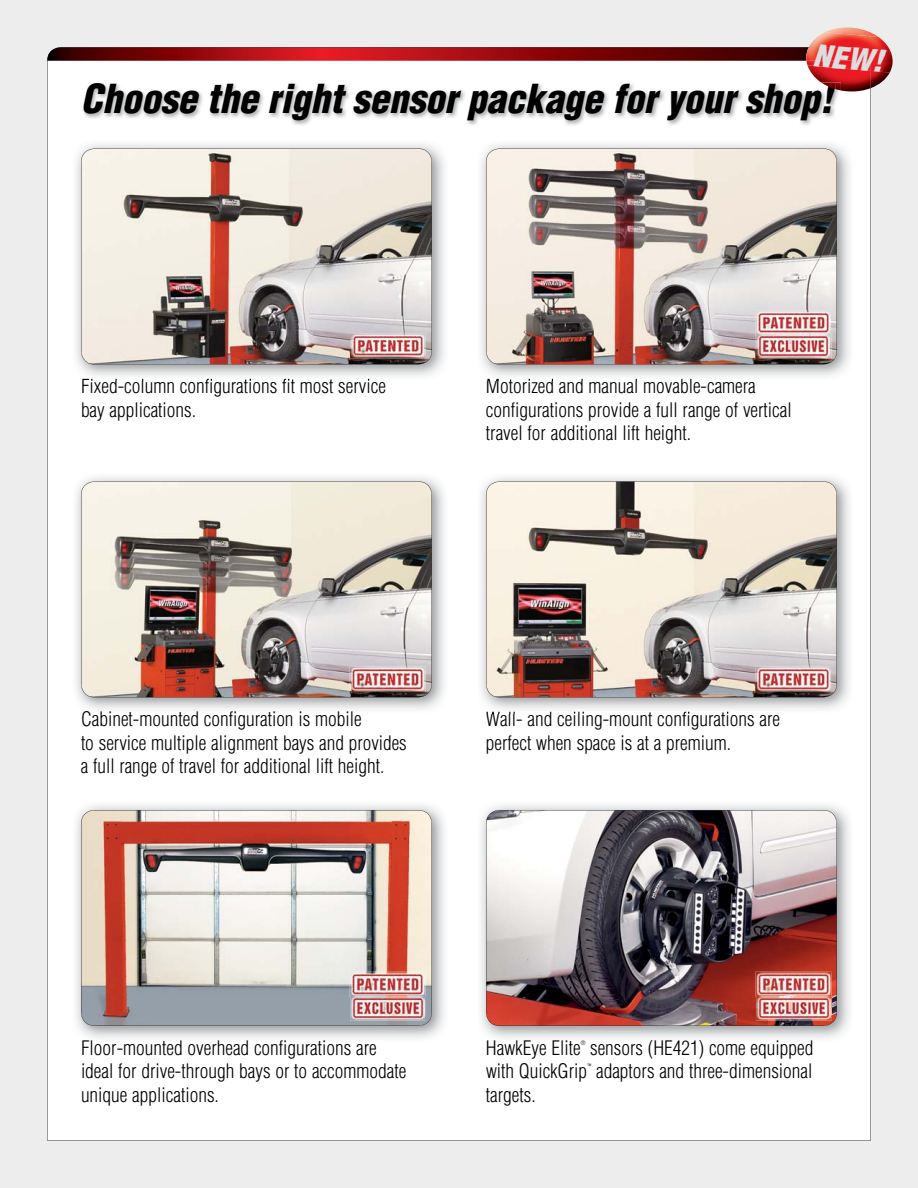
<style>
.page{position:relative;width:918px;height:1188px;background:#ededee}
.page>*{position:absolute;margin:0;border:0;box-sizing:border-box;transform-origin:0 0}
.t1{font:italic 900 condensed 39px "Helvetica";color:#000}
.t2{font:italic 900 condensed 29.7px "Helvetica";color:#dcddde;scale:1.09 1}
.t3{font:300 condensed 19.5px/23.4px "Helvetica";color:#000}
.t4{font:300 condensed 5.85px "Helvetica";color:#000}
</style>
<div class="page">
<div style="left:47px;top:47px;width:824px;height:1094px;background:#fff"></div>
<div style="left:82px;top:82px;width:759px;height:44px;background:#fff"></div>
<img style="left:84px;top:83px;width:752px;height:37px">
<img style="left:73px;top:473px;width:375px;height:240px">
<img style="left:81px;top:481px;width:351px;height:216px">
<img style="left:73px;top:802px;width:375px;height:240px">
<svg style="left:81px;top:810px;width:351px;height:216px"></svg>
<img style="left:478px;top:802px;width:375px;height:240px">
<svg style="left:486px;top:810px;width:351px;height:216px"></svg>
<img style="left:73px;top:140px;width:375px;height:240px">
<img style="left:82px;top:379px;width:304px;height:1px">
<svg style="left:81px;top:148px;width:351px;height:217px"></svg>
<img style="left:478px;top:473px;width:375px;height:240px">
<img style="left:486px;top:712px;width:294px;height:1px">
<img style="left:486px;top:481px;width:351px;height:216px">
<img style="left:478px;top:140px;width:375px;height:240px">
<img style="left:487px;top:379px;width:219px;height:1px">
<img style="left:486px;top:148px;width:351px;height:217px">
<img style="left:756px;top:357px;width:75px;height:2px">
<img style="left:756px;top:336px;width:75px;height:21px">
<img style="left:350px;top:995px;width:76px;height:25px">
<img style="left:352px;top:997px;width:72px;height:21px">
<img style="left:756px;top:995px;width:76px;height:25px">
<img style="left:758px;top:997px;width:72px;height:21px">
<img style="left:350px;top:333px;width:76px;height:26px">
<img style="left:352px;top:335px;width:72px;height:21px">
<img style="left:755px;top:666px;width:76px;height:26px">
<img style="left:758px;top:669px;width:71px;height:20px">
<img style="left:755px;top:310px;width:76px;height:26px">
<img style="left:757px;top:335px;width:73px;height:1px">
<img style="left:758px;top:313px;width:71px;height:20px">
<img style="left:350px;top:666px;width:75px;height:26px">
<img style="left:352px;top:669px;width:71px;height:20px">
<img style="left:350px;top:972px;width:75px;height:23px">
<img style="left:350px;top:995px;width:75px;height:2px">
<img style="left:352px;top:974px;width:71px;height:20px">
<img style="left:756px;top:972px;width:75px;height:23px">
<img style="left:756px;top:995px;width:75px;height:2px">
<img style="left:758px;top:974px;width:71px;height:20px">
<img style="left:826px;top:28px;width:43px;height:4px">
<img style="left:871px;top:73px;width:19px;height:15px">
<img style="left:808px;top:71px;width:62px;height:20px">
<svg style="left:870px;top:73px;width:1px;height:15px"></svg>
<img style="left:821px;top:82px;width:20px;height:8px">
<img style="left:821px;top:83px;width:15px;height:6px">
<img style="left:809px;top:32px;width:84px;height:41px">
<img style="left:806px;top:47px;width:3px;height:24px">
<img style="left:809px;top:61px;width:62px;height:10px">
<img style="left:809px;top:47px;width:62px;height:14px">
<h2 class="t2" style="left:815px;top:37px;width:66px;rotate:5deg">NEW!</h2>
<h1 class="t1" style="left:81px;top:74px;width:753px">Choose the right sensor package for your shop!</h1>
<p class="t3" style="left:81px;top:375px;width:306px">Fixed-column configurations fit most service bay applications.</p>
<p class="t3" style="left:486px;top:375px;width:307px">Motorized and manual movable-camera configurations provide a full range of vertical travel for additional lift height.</p>
<p class="t3" style="left:81px;top:707px;width:327px">Cabinet-mounted configuration is mobile<br>to service multiple alignment bays and provides a full range of travel for additional lift height.</p>
<p class="t3" style="left:486px;top:707px;width:296px">Wall- and ceiling-mount configurations are perfect when space is at a premium.</p>
<p class="t3" style="left:81px;top:1036px;width:327px">Floor-mounted overhead configurations are ideal for drive-through bays or to accommodate unique applications.</p>
<p class="t3" style="left:486px;top:1036px;width:96px">HawkEye Elite</p>
<p class="t4" style="left:581px;top:1039px;width:6px">®</p>
<p class="t3" style="left:590px;top:1036px;width:225px">sensors (HE421) come equipped</p>
<p class="t3" style="left:486px;top:1059px;width:103px">with QuickGrip</p>
<p class="t4" style="left:587px;top:1063px;width:6px">™</p>
<p class="t3" style="left:596px;top:1059px;width:218px">adaptors and three-dimensional</p>
<p class="t3" style="left:486px;top:1083px;width:51px">targets.</p>
</div>
